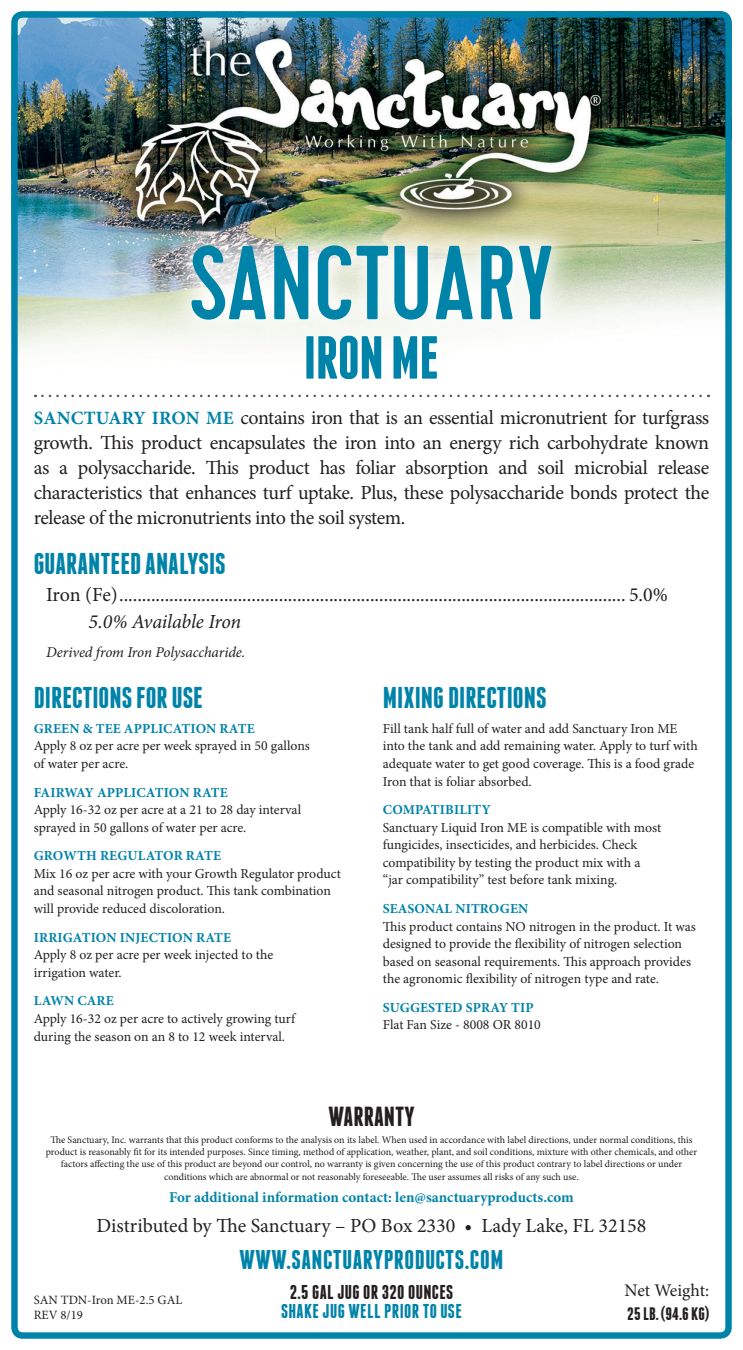
<style>
.page{position:relative;width:743px;height:1350px;background:#fff}
.page>*{position:absolute;margin:0;border:0;box-sizing:border-box;transform-origin:0 0}
.t1{font:700 60.75px "Franchise";letter-spacing:-.01em;color:#0083a9}
.t2{font:700 30px "Franchise";color:#0083a9}
.t3{font:700 27.5px "Franchise";color:#231f20}
.t4{font:700 27px "Franchise";letter-spacing:.02em;color:#0083a9}
.t5{font:20px/25px "Minion Pro";letter-spacing:-.015em;color:#231f20;text-align:justify}
.t6{font:700 20px "Franchise";letter-spacing:.02em;color:#0083a9}
.t7{font:700 20px "Franchise";letter-spacing:.02em;color:#231f20}
.t8{font:italic 20px "Minion Pro";letter-spacing:-.01em;color:#231f20}
.t9{font:700 18px "Franchise";color:#231f20}
.t10{font:17.75px "Minion Pro";color:#231f20}
.t11{font:700 15px "Minion Pro";color:#0083a9}
.t12{font:italic 15px "Minion Pro";letter-spacing:-.005em;color:#231f20}
.t13{font:13.75px/17.5px "Minion Pro";color:#231f20}
.t14{font:700 13.75px "Minion Pro";letter-spacing:.01em;color:#0083a9}
.t15{font:12.75px/15.2px "Minion Pro";color:#231f20}
.t16{font:10px/12.5px "Minion Pro";letter-spacing:-.005em;color:#231f20;text-align:center}
.s1{font-weight:700;font-size:18.75px;color:#0083a9}
</style>
<div class="page">
<img style="left:18px;top:18px;width:706px;height:380px">
<div style="left:11px;top:11px;width:720px;height:1328px;border:6px solid #0083a9;border-radius:8px"></div>
<svg style="left:42px;top:395px;width:667px;height:2px"></svg>
<img style="left:161px;top:215px;width:420px;height:136px">
<svg style="left:191px;top:245px;width:360px;height:75px"></svg>
<h1 class="t1" style="left:303px;top:329px;width:137px">IRON ME</h1>
<p class="t5" style="left:34px;top:405px;width:677px"><span class="s1">SANCTUARY IRON ME</span> contains iron that is an essential micronutrient for turfgrass growth. This product encapsulates the iron into an energy rich carbohydrate known as a polysaccharide. This product has foliar absorption and soil microbial release characteristics that enhances turf uptake. Plus, these polysaccharide bonds protect the release of the micronutrients into the soil system.</p>
<h2 class="t2" style="left:34px;top:549px;width:193px">GUARANTEED ANALYSIS</h2>
<h3 class="t5" style="left:46px;top:582px;width:623px">Iron (Fe)............................................................................................................... 5.0%</h3>
<h3 class="t8" style="left:88px;top:608px;width:154px">5.0% Available Iron</h3>
<p class="t12" style="left:46px;top:642px;width:201px">Derived from Iron Polysaccharide.</p>
<h2 class="t2" style="left:34px;top:683px;width:171px">DIRECTIONS FOR USE</h2>
<h2 class="t2" style="left:382px;top:683px;width:165px">MIXING DIRECTIONS</h2>
<p class="t14" style="left:34px;top:719px;width:222px">GREEN &amp; TEE APPLICATION RATE</p>
<p class="t13" style="left:34px;top:737px;width:277px">Apply 8 oz per acre per week sprayed in 50 gallons of water per acre.</p>
<p class="t14" style="left:34px;top:783px;width:195px">FAIRWAY APPLICATION RATE</p>
<p class="t13" style="left:34px;top:801px;width:269px">Apply 16-32 oz per acre at a 21 to 28 day interval sprayed in 50 gallons of water per acre.</p>
<p class="t14" style="left:34px;top:846px;width:189px">GROWTH REGULATOR RATE</p>
<p class="t13" style="left:34px;top:865px;width:308px">Mix 16 oz per acre with your Growth Regulator product and seasonal nitrogen product. This tank combination will provide reduced discoloration.</p>
<p class="t14" style="left:34px;top:928px;width:199px">IRRIGATION INJECTION RATE</p>
<p class="t13" style="left:34px;top:946px;width:241px">Apply 8 oz per acre per week injected to the irrigation water.</p>
<p class="t14" style="left:34px;top:991px;width:81px">LAWN CARE</p>
<p class="t13" style="left:34px;top:1010px;width:263px">Apply 16-32 oz per acre to actively growing turf during the season on an 8 to 12 week interval.</p>
<p class="t13" style="left:383px;top:720px;width:316px">Fill tank half full of water and add Sanctuary Iron ME into the tank and add remaining water. Apply to turf with adequate water to get good coverage. This is a food grade Iron that is foliar absorbed.</p>
<p class="t14" style="left:383px;top:800px;width:109px">COMPATIBILITY</p>
<p class="t13" style="left:383px;top:819px;width:280px">Sanctuary Liquid Iron ME is compatible with most fungicides, insecticides, and herbicides. Check compatibility by testing the product mix with a “jar compatibility” test before tank mixing.</p>
<p class="t14" style="left:383px;top:899px;width:147px">SEASONAL NITROGEN</p>
<p class="t13" style="left:383px;top:917px;width:314px">This product contains NO nitrogen in the product. It was designed to provide the flexibility of nitrogen selection based on seasonal requirements. This approach provides the agronomic flexibility of nitrogen type and rate.</p>
<p class="t14" style="left:383px;top:998px;width:152px">SUGGESTED SPRAY TIP</p>
<p class="t13" style="left:383px;top:1016px;width:160px">Flat Fan Size - 8008 OR 8010</p>
<h3 class="t3" style="left:328px;top:1104px;width:88px">WARRANTY</h3>
<p class="t16" style="left:46px;top:1133px;width:653px">The Sanctuary, Inc. warrants that this product conforms to the analysis on its label. When used in accordance with label directions, under normal conditions, this product is reasonably fit for its intended purposes. Since timing, method of application, weather, plant, and soil conditions, mixture with other chemicals, and other factors affecting the use of this product are beyond our control, no warranty is given concerning the use of this product contrary to label directions or under conditions which are abnormal or not reasonably foreseeable. The user assumes all risks of any such use.</p>
<p class="t11" style="left:169px;top:1187px;width:406px">For additional information contact: len@sanctuaryproducts.com</p>
<h3 class="t5" style="left:96px;top:1213px;width:551px">Distributed by The Sanctuary – PO Box 2330 • Lady Lake, FL 32158</h3>
<h3 class="t4" style="left:239px;top:1247px;width:265px">WWW.SANCTUARYPRODUCTS.COM</h3>
<h3 class="t7" style="left:290px;top:1282px;width:165px">2.5 GAL JUG OR 320 OUNCES</h3>
<p class="t10" style="left:624px;top:1279px;width:86px">Net Weight:</p>
<p class="t15" style="left:34px;top:1292px;width:150px">SAN TDN-Iron ME-2.5 GAL<br>REV 8/19</p>
<h3 class="t9" style="left:627px;top:1305px;width:83px">25 LB. (94.6 KG)</h3>
<h3 class="t6" style="left:281px;top:1302px;width:182px">SHAKE JUG WELL PRIOR TO USE</h3>
</div>
